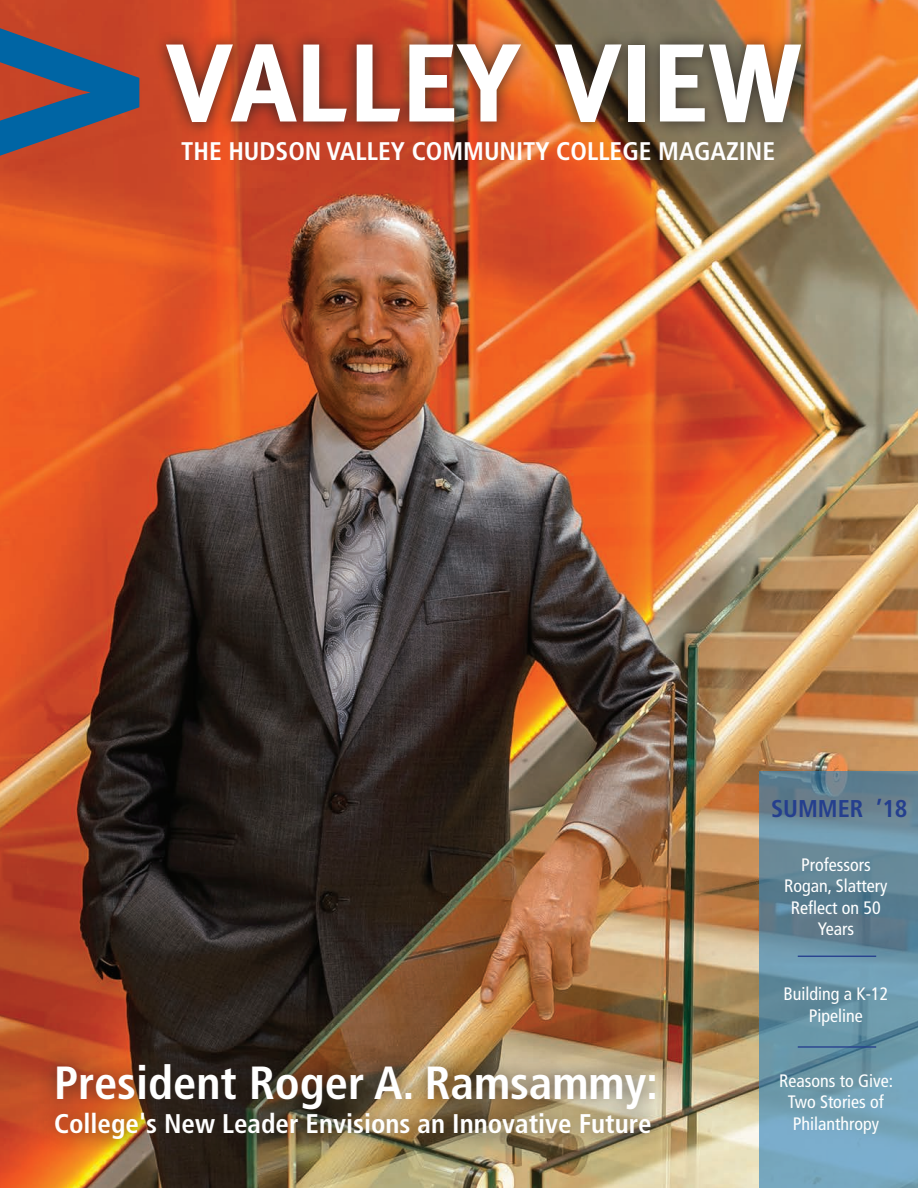
<style>
.page{position:relative;width:918px;height:1188px;background:#fff}
.page>*{position:absolute;margin:0;border:0;box-sizing:border-box;transform-origin:0 0}
.t1{font:700 110.7px "Meta Mono";color:#fff}
.t2{font:700 condensed 46.5px "Frutiger LT Pro";color:#fff}
.t3{font:700 condensed 27px "Frutiger LT Pro";color:#fff}
.t4{font:700 condensed 25.5px "Frutiger LT Pro";color:#fff}
.t5{font:700 condensed 24.3px "Frutiger LT Pro";color:#253f8e}
.t6{font:condensed 18px/21.6px "Frutiger LT Pro";color:#fff;text-align:center}
</style>
<div class="page">
<img style="left:0;top:0;width:918px;height:1188px">
<svg style="left:0;top:22px;width:139px;height:140px;background:#70525c"></svg>
<div style="left:152px;top:29px;width:663px;height:108px;background:#231f20;opacity:.8"></div>
<div style="left:35px;top:1044px;width:640px;height:115px;background:#231f20;opacity:.84"></div>
<svg style="left:759px;top:771px;width:159px;height:417px;background:#6992a5"></svg>
<hr style="left:798px;top:956px;width:78px;height:1px;background:#253f8e">
<hr style="left:798px;top:1046px;width:78px;height:2px;background:#253f8e">
<p class="t1" style="left:167px;top:19px;width:637px">VALLEY VIEW</p>
<p class="t4" style="left:181px;top:136px;width:596px">THE HUDSON VALLEY COMMUNITY COLLEGE MAGAZINE</p>
<p class="t5" style="left:771px;top:794px;width:138px">SUMMER ’18</p>
<p class="t6" style="left:784px;top:854px;width:105px">Professors<br>Rogan, Slattery<br>Reflect on 50<br>Years</p>
<p class="t2" style="left:54px;top:1055px;width:606px">President Roger A. Ramsammy:</p>
<p class="t3" style="left:54px;top:1108px;width:599px">College's New Leader Envisions an Innovative Future</p>
<p class="t6" style="left:783px;top:983px;width:106px">Building a K-12<br>Pipeline</p>
<p class="t6" style="left:779px;top:1070px;width:115px">Reasons to Give:<br>Two Stories of<br>Philanthropy</p>
</div>
